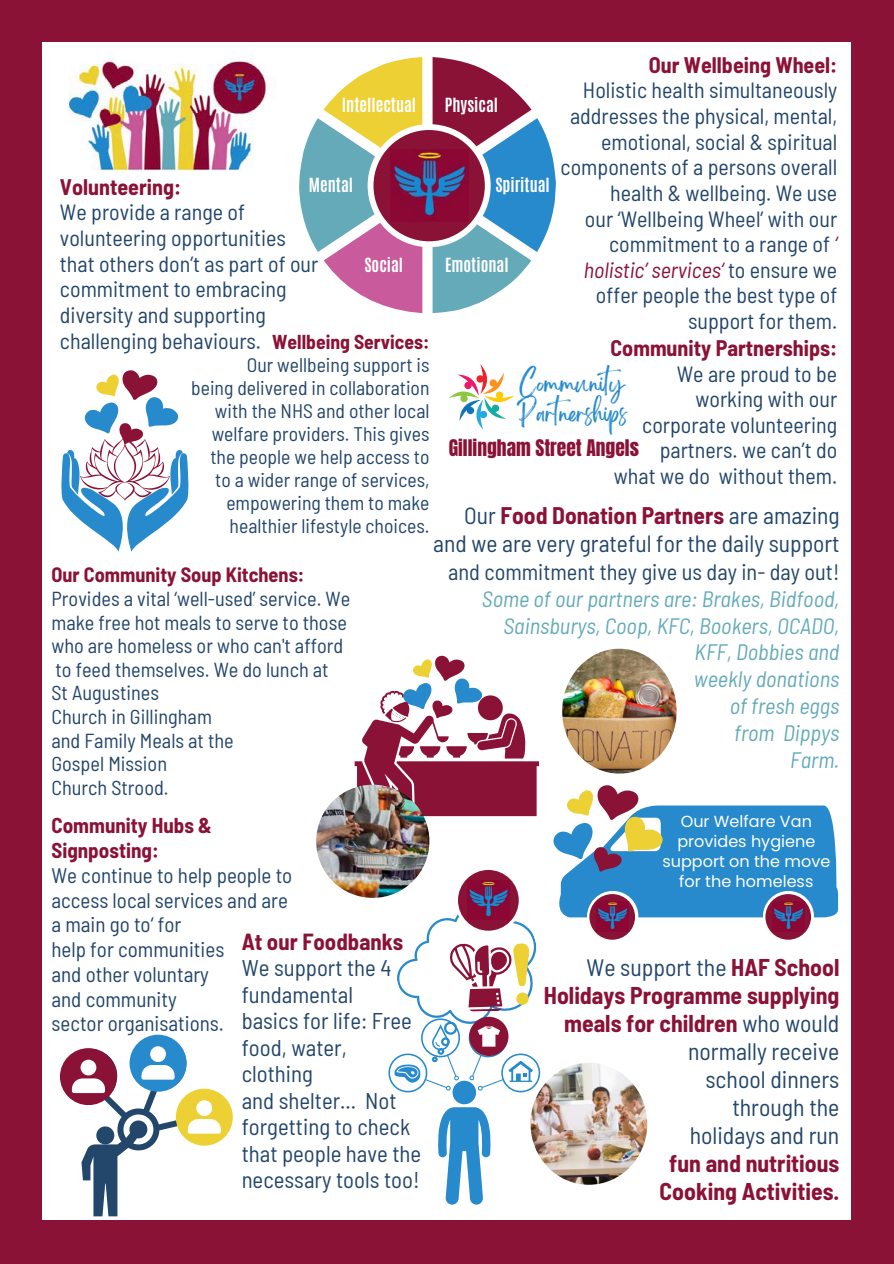
<style>
.page{position:relative;width:894px;height:1264px;background:#fff}
.page>*{position:absolute;margin:0;border:0;box-sizing:border-box;transform-origin:0 0}
.t1{font:700 semi-condensed 23.7px/27.9px "Barlow";color:#8b1237;text-align:right}
.t2{font:semi-condensed 23.55px/27.9px "Barlow";color:#23466b;text-align:right}
.t3{font:semi-condensed 22.8px/26.5px "Barlow";color:#23466b}
.t4{font:italic semi-condensed 22.35px/26.7px "Barlow";color:#64aab9;text-align:right}
.t5{font:semi-condensed 22.05px/25.7px "Barlow";color:#23466b;text-align:right}
.t6{font:semi-condensed 21px/24.8px "Barlow";color:#23466b}
.t7{font:semi-condensed 20.25px/23.7px "Barlow";color:#23466b}
.t8{font:20.1px/30px "Brightwall";color:#268acd}
.t9{font:semi-condensed 19.65px/23px "Barlow";color:#23466b;text-align:right}
.t10{font:19.5px "Anton";color:#8b1237}
.t11{font:700 16.35px "Antonio";color:#fff}
.t12{font:16.05px/20.1px "Poppins";color:#fff;text-align:center}
.s1{font-weight:700;color:#8b1237}
.s2{font-style:italic;color:#8b1237}
.s3{font-style:normal;color:#23466b}
.s4{font-weight:400;color:#23466b}
</style>
<div class="page">
<div style="left:0;top:0;width:893px;height:1263px;background:#8b1237"></div>
<div style="left:43px;top:43px;width:807px;height:1177px;background:#fff"></div>
<div style="left:60px;top:1048px;width:57px;height:56px;background:#8b1237;border-radius:50%"></div>
<svg style="left:64px;top:1036px;width:167px;height:180px"></svg>
<img style="left:316px;top:784px;width:113px;height:113px;border-radius:50%">
<img style="left:68px;top:55px;width:200px;height:115px">
<svg style="left:354px;top:655px;width:483px;height:549px"></svg>
<div style="left:516px;top:992px;width:12px;height:12px;background:#edd134;border-radius:50%"></div>
<svg style="left:454px;top:866px;width:68px;height:67px"></svg>
<div style="left:458px;top:870px;width:60px;height:60px;background:#8b1237;border-radius:50%"></div>
<img style="left:467px;top:880px;width:42px;height:39px">
<svg style="left:432px;top:57px;width:124px;height:256px"></svg>
<svg style="left:299px;top:57px;width:123px;height:256px"></svg>
<svg style="left:367px;top:124px;width:123px;height:123px"></svg>
<div style="left:373px;top:130px;width:111px;height:111px;background:#8b1237;border-radius:50%"></div>
<img style="left:390px;top:149px;width:78px;height:72px">
<svg style="left:61px;top:370px;width:128px;height:182px"></svg>
<svg style="left:449px;top:364px;width:65px;height:65px"></svg>
<p class="t5" style="left:560px;top:51px;width:278px"><span class="s1">Our Wellbeing Wheel:<br></span>Holistic health simultaneously addresses the physical, mental, emotional, social &amp; spiritual components of a persons overall health &amp; wellbeing. We use<br>our ‘Wellbeing Wheel’ with our commitment to a range of <span class="s2">‘ holistic’ services‘</span> to ensure we offer people the best type of support for them.</p>
<p class="t11" style="left:342px;top:94px;width:76px">Intellectual</p>
<h1 class="t11" style="left:445px;top:94px;width:55px">Physical</h1>
<h1 class="t11" style="left:309px;top:173px;width:46px">Mental</h1>
<p class="t11" style="left:495px;top:173px;width:56px">Spiritual</p>
<h3 class="t5" style="left:60px;top:173px;width:260px;text-align:left"><span class="s1">Volunteering:<br></span>We provide a range of volunteering opportunities that others don’t as part of our commitment to embracing diversity and supporting challenging behaviours.</h3>
<p class="t11" style="left:364px;top:253px;width:40px">Social</p>
<h2 class="t11" style="left:445px;top:253px;width:65px">Emotional</h2>
<p class="t9" style="left:191px;top:330px;width:240px"><span class="s1">Wellbeing Services:<br></span>Our wellbeing support is<br>being delivered in collaboration with the NHS and other local welfare providers. This gives the people we help access to to a wider range of services, empowering them to make healthier lifestyle choices.</p>
<h3 class="t5" style="left:610px;top:334px;width:228px"><span class="s1">Community Partnerships:<br></span>We are proud to be working with our corporate volunteering partners. we can’t do<br>what we do without them.</h3>
<p class="t8" style="left:517px;top:373px;width:113px">Community<br>Partnerships</p>
<p class="t10" style="left:448px;top:433px;width:192px">Gillingham Street Angels</p>
<h3 class="t2" style="left:433px;top:501px;width:407px">Our <span class="s1">Food Donation Partners</span> are amazing and we are very grateful for the daily support</h3>
<h3 class="t4" style="left:448px;top:558px;width:392px"><span class="s3">and commitment they give us day in- day out!<br></span>Some of our partners are: Brakes, Bidfood,<br>Sainsburys, Coop, KFC, Bookers, OCADO,<br>KFF, Dobbies and<br>weekly donations<br>of fresh eggs<br>from Dippys<br>Farm.</h3>
<h3 class="t7" style="left:51px;top:562px;width:300px"><span class="s1">Our Community Soup Kitchens:<br></span>Provides a vital ‘well-used’ service. We make free hot meals to serve to those who are homeless or who can't afford to feed themselves. We do lunch at<br>St Augustines<br>Church in Gillingham<br>and Family Meals at the<br>Gospel Mission<br>Church Strood.</h3>
<h3 class="t6" style="left:51px;top:812px;width:242px"><span class="s1">Community Hubs &amp;<br>Signposting:<br></span>We continue to help people to access local services and are a main go to‘ for<br>help for communities<br>and other voluntary<br>and community<br>sector organisations.</h3>
<h2 class="t3" style="left:241px;top:927px;width:181px"><span class="s1">At our Foodbanks<br></span>We support the 4 fundamental<br>basics for life: Free food, water, clothing<br>and shelter... Not forgetting to check that people have the necessary tools too!</h2>
<h1 class="t12" style="left:662px;top:811px;width:169px">Our Welfare Van provides hygiene support on the move for the homeless</h1>
<p class="t1" style="left:543px;top:952px;width:297px"><span class="s4">We support the</span> HAF School<br>Holidays Programme supplying meals for children <span class="s4">who would normally receive<br>school dinners<br>through the<br>holidays and run<br></span>fun and nutritious<br>Cooking Activities.</p>
</div>
